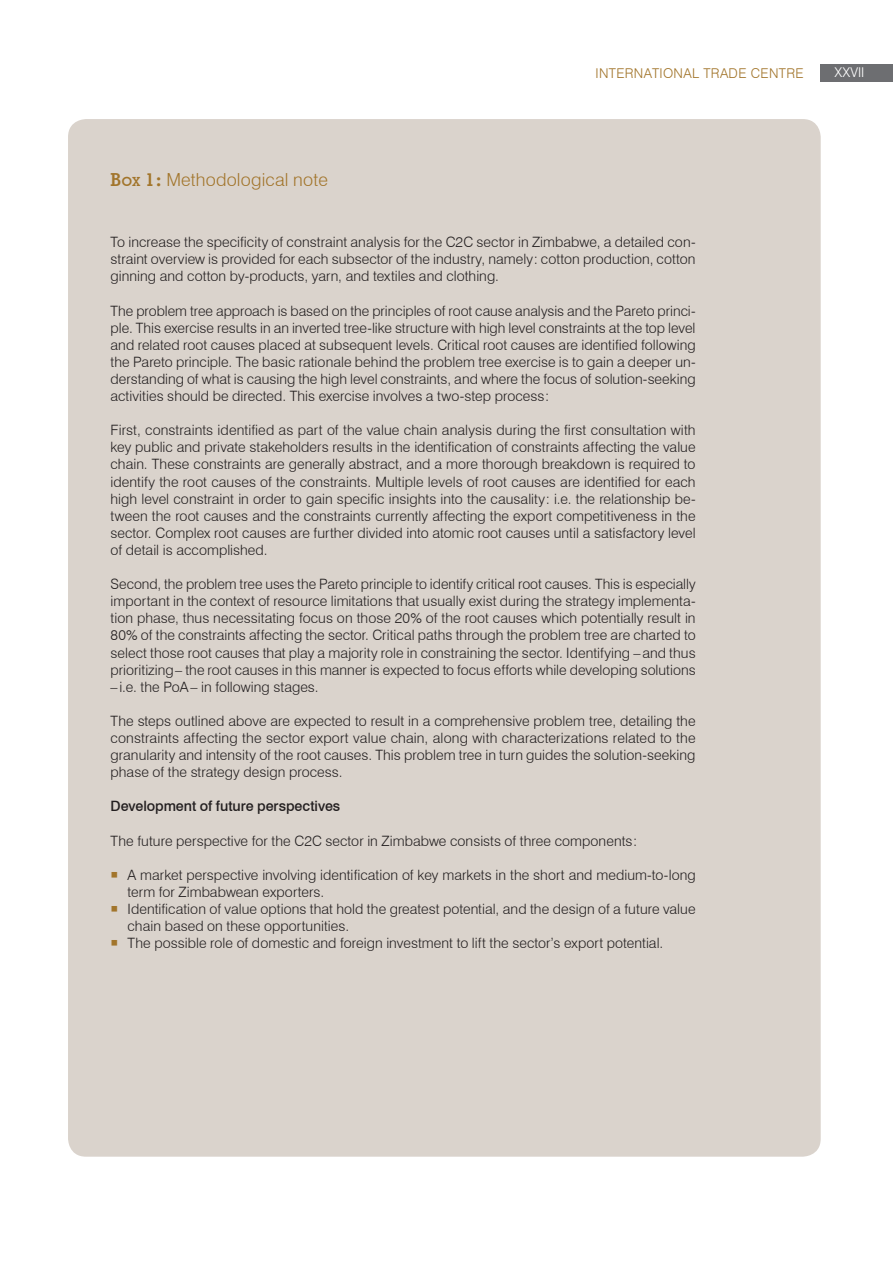
<style>
.page{position:relative;width:893px;height:1263px;background:#fff}
.page>*{position:absolute;margin:0;border:0;box-sizing:border-box;transform-origin:0 0}
.t1{font:300 18px "Swiss 721 BT";letter-spacing:.01em;color:#a2752b}
.t2{font:300 14.25px/17.1px "Swiss 721 BT";letter-spacing:.005em;color:#231f20;text-align:justify}
.t3{font:500 14.25px "Swiss 721 BT";letter-spacing:-.005em;color:#231f20}
.t4{font:300 13.5px "Swiss 721 BT";letter-spacing:.025em;color:#a2752b}
.t5{font:300 13.5px "Swiss 721 BT";color:#fff}
.s1{font-family:"Geometric Slab 703 BT";font-weight:700}
.s2{font-family:"Geometric Slab 703 BT";font-weight:700;font-size:12.6px}
</style>
<div class="page">
<div style="left:68px;top:119px;width:753px;height:1038px;background:#dad3cc;border-radius:18px"></div>
<div style="left:821px;top:64px;width:72px;height:17px;background:#6d6e71"></div>
<p class="t1" style="left:111px;top:169px;width:219px"><span class="s1">B</span><span class="s2">ox</span> <span class="s1">1:</span> Methodological note</p>
<p class="t4" style="left:595px;top:65px;width:210px">INTERNATIONAL TRADE CENTRE</p>
<p class="t5" style="left:834px;top:64px;width:31px">XXVII</p>
<p class="t2" style="left:111px;top:233px;width:587px">To increase the specificity of constraint analysis for the C2C sector in Zimbabwe, a detailed con&shy;straint overview is provided for each subsector of the industry, namely: cotton production, cotton ginning and cotton by-products, yarn, and textiles and clothing.</p>
<p class="t2" style="left:111px;top:302px;width:587px">The problem tree approach is based on the principles of root cause analysis and the Pareto princi&shy;ple. This exercise results in an inverted tree-like structure with high level constraints at the top level and related root causes placed at subsequent levels. Critical root causes are identified following the Pareto principle. The basic rationale behind the problem tree exercise is to gain a deeper un&shy;derstanding of what is causing the high level constraints, and where the focus of solution-seeking activities should be directed. This exercise involves a two-step process:</p>
<p class="t2" style="left:111px;top:421px;width:587px">First, constraints identified as part of the value chain analysis during the first consultation with key public and private stakeholders results in the identification of constraints affecting the value chain. These constraints are generally abstract, and a more thorough breakdown is required to identify the root causes of the constraints. Multiple levels of root causes are identified for each high level constraint in order to gain specific insights into the causality: i.e. the relationship be&shy;tween the root causes and the constraints currently affecting the export competitiveness in the sector. Complex root causes are further divided into atomic root causes until a satisfactory level of detail is accomplished.</p>
<p class="t2" style="left:111px;top:575px;width:587px">Second, the problem tree uses the Pareto principle to identify critical root causes. This is especially important in the context of resource limitations that usually exist during the strategy implementa&shy;tion phase, thus necessitating focus on those 20% of the root causes which potentially result in 80% of the constraints affecting the sector. Critical paths through the problem tree are charted to select those root causes that play a majority role in constraining the sector. Identifying –and thus prioritizing– the root causes in this manner is expected to focus efforts while developing solutions –i.e. the PoA– in following stages.</p>
<p class="t2" style="left:111px;top:712px;width:587px">The steps outlined above are expected to result in a comprehensive problem tree, detailing the constraints affecting the sector export value chain, along with characterizations related to the granularity and intensity of the root causes. This problem tree in turn guides the solution-seeking phase of the strategy design process.</p>
<p class="t3" style="left:111px;top:798px;width:231px">Development of future perspectives</p>
<p class="t2" style="left:111px;top:832px;width:528px">The future perspective for the C2C sector in Zimbabwe consists of three components:</p>
<p class="t2" style="left:128px;top:866px;width:570px;text-align:left">A market perspective involving identification of key markets in the short and medium-to-long term for Zimbabwean exporters.<br>Identification of value options that hold the greatest potential, and the design of a future value chain based on these opportunities.<br>The possible role of domestic and foreign investment to lift the sector’s export potential.</p>
</div>
